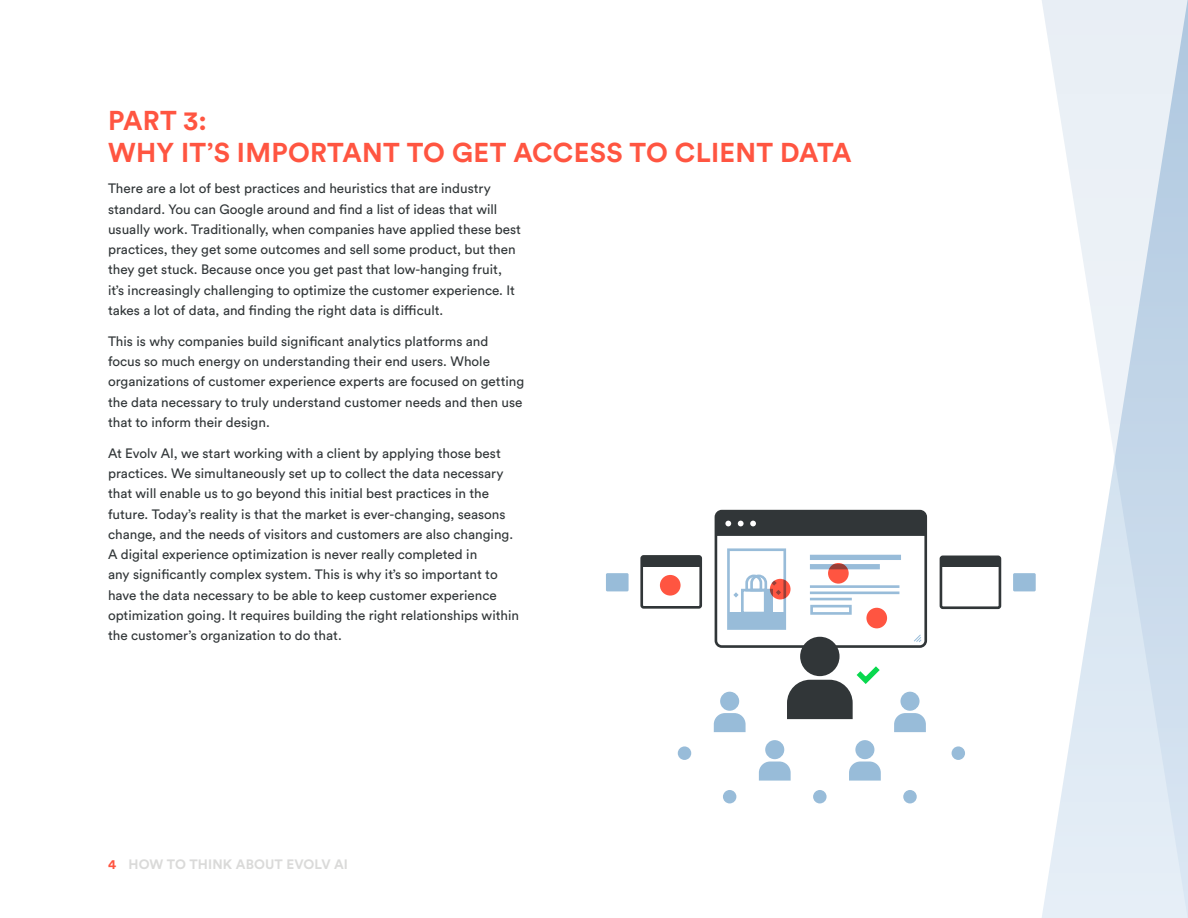
<style>
.page{position:relative;width:1188px;height:918px;background:#fff}
.page>*{position:absolute;margin:0;border:0;box-sizing:border-box;transform-origin:0 0}
.t1{font:700 27px/32.4px "Circular Std";letter-spacing:.01em;color:#ff5541}
.Body_Copy{font:13.5px/20.2px "Circular Std";color:#313638}
.t2{font:700 13.5px "Circular Std";letter-spacing:.01em;color:#dadad9}
.s1{color:#ff5541}
</style>
<div class="page">
<svg style="left:1042px;top:0;width:146px;height:918px"></svg>
<div style="left:715px;top:510px;width:212px;height:138px;border:3px solid #313638;border-radius:6px"></div>
<div style="left:716px;top:511px;width:210px;height:25px;background:#313638"></div>
<div style="left:606px;top:573px;width:23px;height:18px;background:#98bcd9"></div>
<div style="left:1013px;top:573px;width:23px;height:18px;background:#98bcd9"></div>
<div style="left:940px;top:556px;width:61px;height:53px;border:3px solid #313638;border-radius:2px"></div>
<div style="left:941px;top:557px;width:59px;height:10px;background:#313638"></div>
<div style="left:640px;top:555px;width:62px;height:54px;border:3px solid #313638;border-radius:2px"></div>
<div style="left:642px;top:557px;width:59px;height:9px;background:#313638"></div>
<div style="left:810px;top:564px;width:70px;height:5px;background:#98bcd9"></div>
<div style="left:810px;top:555px;width:91px;height:5px;background:#98bcd9"></div>
<hr style="left:810px;top:585px;width:89px;height:3px;background:#98bcd9">
<hr style="left:810px;top:592px;width:89px;height:2px;background:#98bcd9">
<hr style="left:810px;top:598px;width:42px;height:2px;background:#98bcd9">
<div style="left:810px;top:605px;width:42px;height:10px;border:3px solid #98bcd9"></div>
<svg style="left:727px;top:548px;width:59px;height:82px"></svg>
<div style="left:730px;top:612px;width:55px;height:17px;background:#98bcd9"></div>
<div style="left:765px;top:589px;width:7px;height:24px;background:#98bcd9"></div>
<svg style="left:914px;top:634px;width:8px;height:8px"></svg>
<div style="left:800px;top:637px;width:40px;height:39px;background:#313638;border-radius:50%"></div>
<svg style="left:849px;top:762px;width:32px;height:19px"></svg>
<div style="left:855px;top:740px;width:19px;height:19px;background:#98bcd9;border-radius:50%"></div>
<svg style="left:759px;top:762px;width:32px;height:19px"></svg>
<div style="left:765px;top:740px;width:19px;height:19px;background:#98bcd9;border-radius:50%"></div>
<svg style="left:894px;top:713px;width:32px;height:19px"></svg>
<div style="left:900px;top:692px;width:20px;height:19px;background:#98bcd9;border-radius:50%"></div>
<svg style="left:714px;top:713px;width:32px;height:19px"></svg>
<div style="left:720px;top:692px;width:19px;height:19px;background:#98bcd9;border-radius:50%"></div>
<div style="left:678px;top:746px;width:13px;height:14px;background:#98bcd9;border-radius:50%"></div>
<div style="left:952px;top:746px;width:13px;height:14px;background:#98bcd9;border-radius:50%"></div>
<div style="left:903px;top:790px;width:14px;height:13px;background:#98bcd9;border-radius:50%"></div>
<div style="left:723px;top:790px;width:13px;height:13px;background:#98bcd9;border-radius:50%"></div>
<div style="left:813px;top:790px;width:14px;height:13px;background:#98bcd9;border-radius:50%"></div>
<div style="left:660px;top:575px;width:21px;height:21px;background:#ff5541;border-radius:50%"></div>
<svg style="left:770px;top:579px;width:21px;height:20px"></svg>
<svg style="left:828px;top:563px;width:21px;height:21px"></svg>
<div style="left:866px;top:608px;width:21px;height:20px;background:#ff5541;border-radius:50%"></div>
<svg style="left:787px;top:661px;width:93px;height:58px"></svg>
<h1 class="t1" style="left:108px;top:104px;width:745px">PART 3:<br>WHY IT’S IMPORTANT TO GET ACCESS TO CLIENT DATA</h1>
<p class="Body_Copy" style="left:108px;top:178px;width:414px">There are a lot of best practices and heuristics that are industry standard. You can Google around and find a list of ideas that will usually work. Traditionally, when companies have applied these best practices, they get some outcomes and sell some product, but then they get stuck. Because once you get past that low-hanging fruit, it’s increasingly challenging to optimize the customer experience. It takes a lot of data, and finding the right data is difficult.</p>
<p class="Body_Copy" style="left:108px;top:331px;width:418px">This is why companies build significant analytics platforms and focus so much energy on understanding their end users. Whole organizations of customer experience experts are focused on getting the data necessary to truly understand customer needs and then use that to inform their design.</p>
<p class="Body_Copy" style="left:108px;top:443px;width:413px">At Evolv AI, we start working with a client by applying those best practices. We simultaneously set up to collect the data necessary that will enable us to go beyond this initial best practices in the future. Today’s reality is that the market is ever-changing, seasons change, and the needs of visitors and customers are also changing.<br>A digital experience optimization is never really completed in<br>any significantly complex system. This is why it’s so important to have the data necessary to be able to keep customer experience optimization going. It requires building the right relationships within the customer’s organization to do that.</p>
<p class="t2" style="left:108px;top:856px;width:242px"><span class="s1">4</span> HOW TO THINK ABOUT EVOLV AI</p>
</div>
